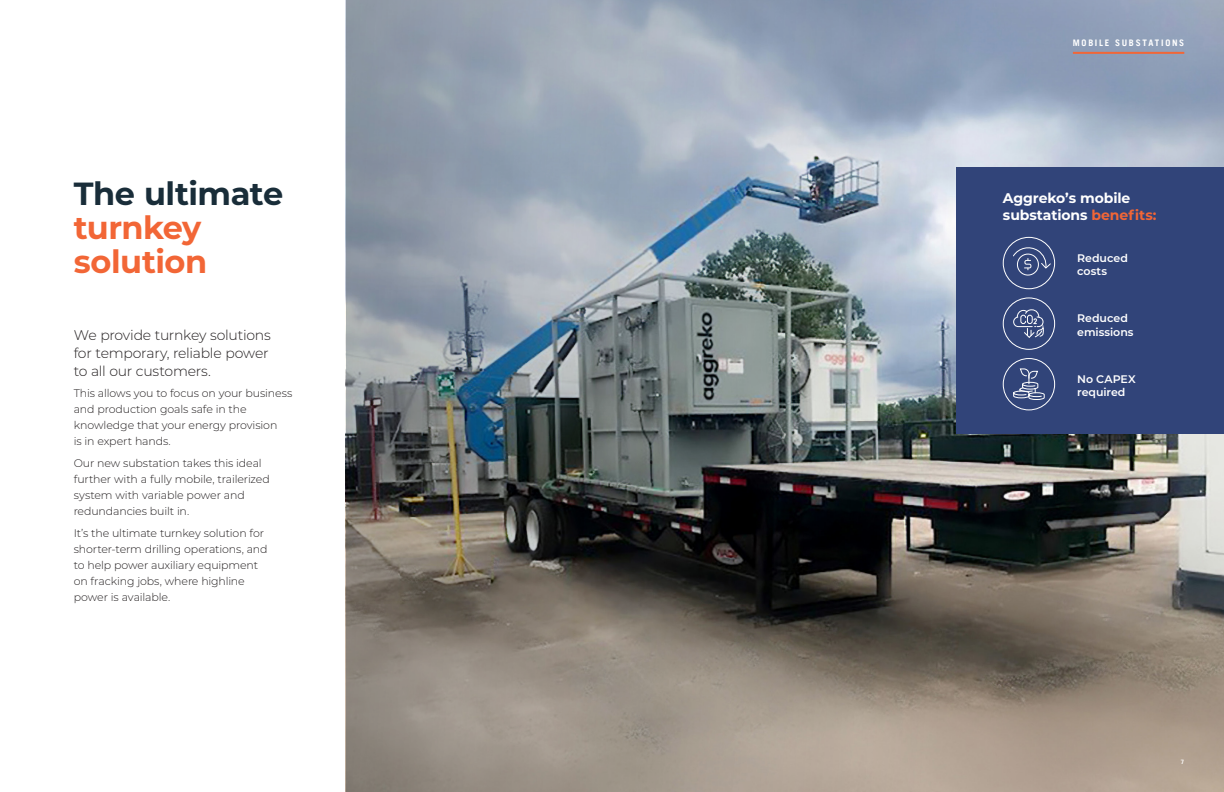
<style>
.page{position:relative;width:1224px;height:792px;background:#fff}
.page>*{position:absolute;margin:0;border:0;box-sizing:border-box;transform-origin:0 0}
.Headline_32pt_-_Dk_Grey{font:700 32px/34px "Montserrat";letter-spacing:-.015em;color:#f26636}
.Intro_Body_Copy_14pt_Extra_Light{font:300 14px/18px "Montserrat";letter-spacing:-.015em;color:#231f20}
.Intro_Body_Copy_14pt_Extra_Light-2{font:700 14px/16.8px "Montserrat";letter-spacing:-.005em;color:#fff}
.Intro_Body_Copy_14pt_Extra_Light-3{font:300 11px/16px "Montserrat";letter-spacing:-.01em;color:#231f20}
.Intro_Body_Copy_14pt_Extra_Light-4{font:600 11px/13.2px "Montserrat";color:#fff}
.Header_master_page{font:700 9px "Trade Gothic LT";letter-spacing:.19em;color:#fff}
.t1{font:700 6px "Trade Gothic LT";color:#fff}
.s1{color:#192d39}
.s2{color:#f26636}
</style>
<div class="page">
<img style="left:346px;top:0;width:878px;height:792px">
<hr style="left:1073px;top:52px;width:111px;height:2px;background:#f26636">
<div style="left:957px;top:167px;width:267px;height:267px;background:#314479"></div>
<svg style="left:1013px;top:245px;width:38px;height:32px"></svg>
<div style="left:1003px;top:237px;width:52px;height:52px;border:1px solid #fff;border-radius:50%"></div>
<svg style="left:1013px;top:309px;width:31px;height:29px"></svg>
<div style="left:1003px;top:298px;width:52px;height:52px;border:1px solid #fff;border-radius:50%"></div>
<svg style="left:1013px;top:368px;width:32px;height:32px"></svg>
<div style="left:1003px;top:358px;width:52px;height:52px;border:1px solid #fff;border-radius:50%"></div>
<p class="Headline_32pt_-_Dk_Grey" style="left:74px;top:175px;width:211px"><span class="s1">The ultimate </span>turnkey solution</p>
<p class="Intro_Body_Copy_14pt_Extra_Light" style="left:74px;top:325px;width:199px">We provide turnkey solutions for temporary, reliable power to all our customers.</p>
<p class="Intro_Body_Copy_14pt_Extra_Light-3" style="left:74px;top:385px;width:220px">This allows you to focus on your business and production goals safe in the knowledge that your energy provision<br>is in expert hands.</p>
<p class="Intro_Body_Copy_14pt_Extra_Light-3" style="left:74px;top:455px;width:198px">Our new substation takes this ideal further with a fully mobile, trailerized system with variable power and redundancies built in.</p>
<p class="Intro_Body_Copy_14pt_Extra_Light-3" style="left:74px;top:525px;width:195px">It’s the ultimate turnkey solution for shorter-term drilling operations, and to help power auxiliary equipment on fracking jobs, where highline power is available.</p>
<p class="Header_master_page" style="left:1073px;top:37px;width:113px">MOBILE SUBSTATIONS</p>
<p class="Intro_Body_Copy_14pt_Extra_Light-2" style="left:1003px;top:189px;width:155px">Aggreko’s mobile substations <span class="s2">benefits:</span></p>
<p class="Intro_Body_Copy_14pt_Extra_Light-4" style="left:1077px;top:251px;width:52px">Reduced costs</p>
<p class="Intro_Body_Copy_14pt_Extra_Light-4" style="left:1077px;top:311px;width:58px">Reduced emissions</p>
<p class="Intro_Body_Copy_14pt_Extra_Light-4" style="left:1077px;top:372px;width:60px">No CAPEX required</p>
<p class="t1" style="left:1181px;top:758px;width:5px">7</p>
</div>
